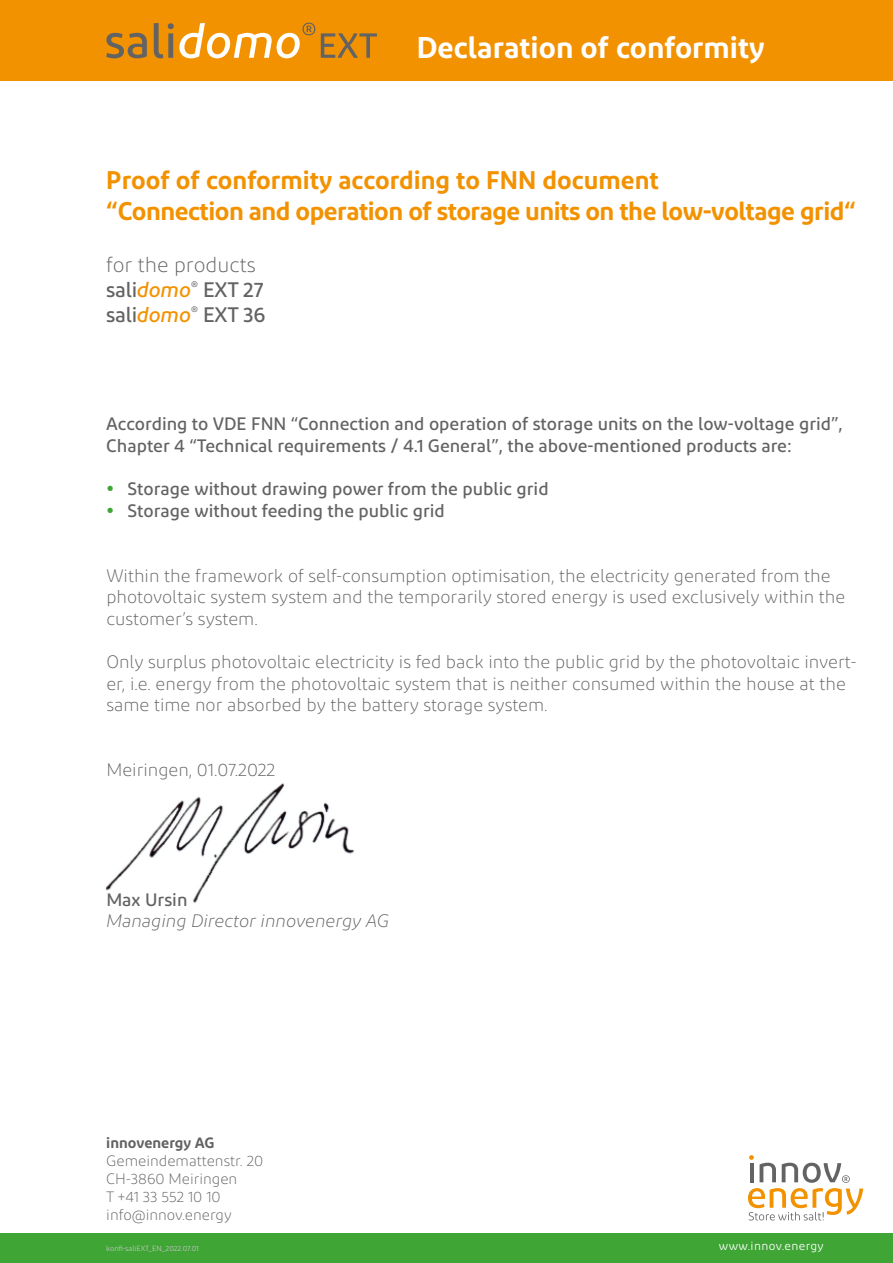
<style>
.page{position:relative;width:893px;height:1263px;background:#fff}
.page>*{position:absolute;margin:0;border:0;box-sizing:border-box;transform-origin:0 0}
.t1{font:600 30px "Diodrum";color:#fff}
.t2{font:600 25.5px/30.6px "Diodrum";letter-spacing:-.02em;color:#f39200}
.t3{font:500 21px/25.2px "Diodrum";letter-spacing:-.01em;color:#646363}
.t4{font:300 18px/21.6px "Diodrum";color:#646363}
.t5{font:500 18px/21.6px "Diodrum";color:#646363}
.t6{font:italic 300 18px "Diodrum";color:#646363}
.t7{font:300 15px/18px "Diodrum";color:#646363}
.t8{font:600 15px "Diodrum";color:#646363}
.t9{font:12px "Diodrum";letter-spacing:.03em;color:#fff}
.t10{font:7.5px "Diodrum";color:#c6c6c6}
.s1{font-weight:300}
.s2{font-style:italic;color:#f39200}
.s3{color:#3fa535}
</style>
<div class="page">
<div style="left:0;top:0;width:893px;height:81px;background:#f39200"></div>
<div style="left:0;top:1233px;width:893px;height:30px;background:#3fa535"></div>
<svg style="left:106px;top:23px;width:209px;height:35px"></svg>
<svg style="left:321px;top:33px;width:56px;height:25px"></svg>
<img style="left:105px;top:783px;width:250px;height:120px">
<svg style="left:748px;top:1155px;width:115px;height:65px"></svg>
<h1 class="t1" style="left:417px;top:28px;width:349px">Declaration of conformity</h1>
<h2 class="t2" style="left:106px;top:164px;width:751px">Proof of conformity according to FNN document<br>“Connection and operation of storage units on the low-voltage grid“</h2>
<p class="t3" style="left:106px;top:252px;width:161px"><span class="s1">for the products </span>sali<span class="s2">domo</span><sup>®</sup> EXT 27 sali<span class="s2">domo</span><sup>®</sup> EXT 36</p>
<p class="t5" style="left:106px;top:413px;width:738px">According to VDE FNN “Connection and operation of storage units on the low-voltage grid”,<br>Chapter 4 “Technical requirements / 4.1 General”, the above-mentioned products are:</p>
<p class="t5" style="left:106px;top:478px;width:444px"><span class="s3">•</span> Storage without drawing power from the public grid</p>
<p class="t5" style="left:106px;top:499px;width:340px"><span class="s3">•</span> Storage without feeding the public grid</p>
<p class="t4" style="left:106px;top:564px;width:741px">Within the framework of self-consumption optimisation, the electricity generated from the photovoltaic system system and the temporarily stored energy is used exclusively within the customer’s system.</p>
<p class="t4" style="left:106px;top:651px;width:752px">Only surplus photovoltaic electricity is fed back into the public grid by the photovoltaic invert&shy;er, i.e. energy from the photovoltaic system that is neither consumed within the house at the same time nor absorbed by the battery storage system.</p>
<p class="t4" style="left:106px;top:759px;width:171px">Meiringen, 01.07.2022</p>
<p class="t5" style="left:106px;top:888px;width:83px">Max Ursin</p>
<p class="t6" style="left:106px;top:910px;width:285px">Managing Director innovenergy AG</p>
<p class="t8" style="left:106px;top:1133px;width:110px">innovenergy AG</p>
<p class="t7" style="left:106px;top:1152px;width:158px">Gemeindemattenstr. 20<br>CH-3860 Meiringen<br>T +41 33 552 10 10 info@innov.energy</p>
<p class="t10" style="left:106px;top:1244px;width:94px">konfi-saliEXT_EN_2022.07.01</p>
<p class="t9" style="left:719px;top:1239px;width:106px">www.innov.energy</p>
</div>
